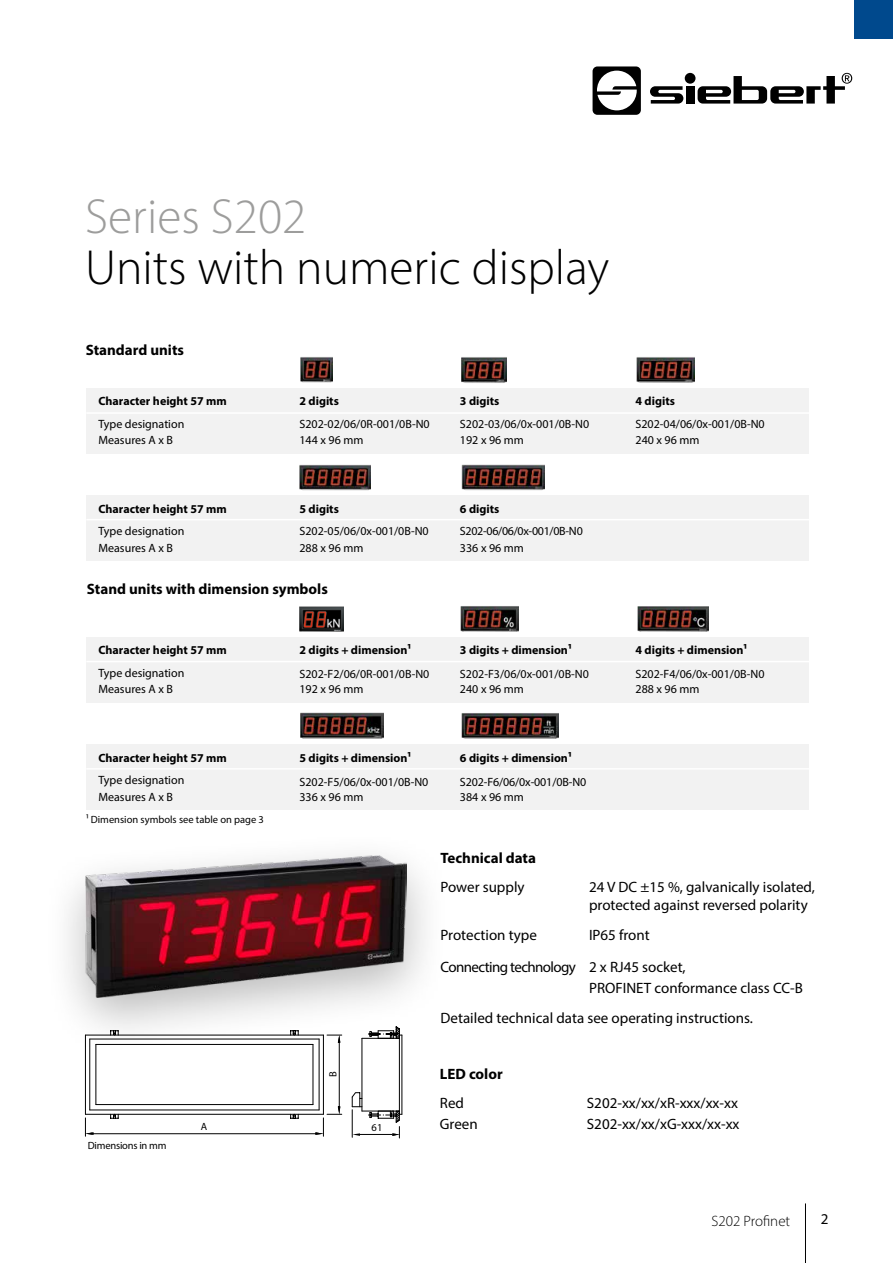
<style>
.page{position:relative;width:893px;height:1263px;background:#fff}
.page>*{position:absolute;margin:0;border:0;box-sizing:border-box;transform-origin:0 0}
.t1{font:300 49.5px "Myriad Pro";color:#000}
.t2{font:300 49.5px "Myriad Pro";color:#9d9d9c}
.t3{font:15px/18px "Myriad Pro";color:#000}
.t4{font:700 15px "Myriad Pro";color:#000}
.t5{font:15px/32.5px "Myriad Pro";letter-spacing:-.04em;color:#000}
.t6{font:300 15px "Myriad Pro";color:#000}
.t7{font:12px "Myriad Pro";color:#000}
.t8{font:700 12px "Myriad Pro";color:#000}
.t9{font:12px "Myriad Pro";letter-spacing:-.025em;color:#000}
.t10{font:10.5px "Myriad Pro";color:#000}
.t11{font:10.5px "Myriad Pro";letter-spacing:-.02em;color:#000}
</style>
<div class="page">
<hr style="left:805px;top:1203px;width:1px;height:60px;background:#000">
<svg style="left:593px;top:66px;width:48px;height:49px"></svg>
<svg style="left:650px;top:86px;width:33px;height:18px"></svg>
<div style="left:686px;top:86px;width:8px;height:18px;background:#000"></div>
<div style="left:685px;top:73px;width:10px;height:11px;background:#000;border-radius:50%"></div>
<svg style="left:698px;top:73px;width:154px;height:31px"></svg>
<div style="left:855px;top:0;width:38px;height:38px;background:#00498d"></div>
<div style="left:44px;top:831px;width:405px;height:223px;background:#000;opacity:.27"></div>
<img style="left:85px;top:855px;width:322px;height:142px">
<div style="left:86px;top:389px;width:723px;height:65px;background:#f2f2f2"></div>
<div style="left:86px;top:495px;width:723px;height:65px;background:#f2f2f2"></div>
<div style="left:86px;top:637px;width:723px;height:65px;background:#f2f2f2"></div>
<div style="left:86px;top:744px;width:723px;height:65px;background:#f2f2f2"></div>
<img style="left:461px;top:713px;width:97px;height:26px">
<img style="left:300px;top:712px;width:84px;height:27px">
<img style="left:637px;top:606px;width:71px;height:25px">
<img style="left:461px;top:606px;width:58px;height:25px">
<img style="left:299px;top:606px;width:45px;height:25px">
<img style="left:636px;top:357px;width:58px;height:26px">
<img style="left:462px;top:357px;width:44px;height:26px">
<img style="left:300px;top:357px;width:33px;height:26px">
<img style="left:462px;top:465px;width:83px;height:26px">
<img style="left:300px;top:465px;width:71px;height:26px">
<hr style="left:86px;top:412px;width:723px;height:2px;background:#fff">
<hr style="left:86px;top:519px;width:723px;height:1px;background:#fff">
<hr style="left:86px;top:661px;width:723px;height:1px;background:#fff">
<hr style="left:86px;top:768px;width:723px;height:1px;background:#fff">
<svg style="left:351px;top:1026px;width:52px;height:112px"></svg>
<svg style="left:85px;top:1030px;width:257px;height:106px"></svg>
<h1 class="t2" style="left:85px;top:186px;width:223px">Series S202</h1>
<h1 class="t1" style="left:85px;top:237px;width:526px">Units with numeric display</h1>
<p class="t4" style="left:86px;top:340px;width:100px">Standard units</p>
<p class="t8" style="left:98px;top:393px;width:130px">Character height 57 mm</p>
<p class="t8" style="left:299px;top:393px;width:41px">2 digits</p>
<p class="t8" style="left:460px;top:393px;width:41px">3 digits</p>
<p class="t8" style="left:635px;top:393px;width:41px">4 digits</p>
<p class="t7" style="left:98px;top:416px;width:87px">Type designation</p>
<p class="t7" style="left:299px;top:416px;width:132px">S202-02/06/0R-001/0B-N0</p>
<p class="t7" style="left:460px;top:416px;width:131px">S202-03/06/0x-001/0B-N0</p>
<p class="t7" style="left:635px;top:416px;width:131px">S202-04/06/0x-001/0B-N0</p>
<p class="t7" style="left:98px;top:433px;width:76px">Measures A x B</p>
<p class="t7" style="left:299px;top:433px;width:65px">144 x 96 mm</p>
<p class="t7" style="left:460px;top:433px;width:65px">192 x 96 mm</p>
<p class="t7" style="left:635px;top:433px;width:65px">240 x 96 mm</p>
<p class="t8" style="left:98px;top:501px;width:130px">Character height 57 mm</p>
<p class="t8" style="left:299px;top:501px;width:41px">5 digits</p>
<p class="t8" style="left:460px;top:501px;width:41px">6 digits</p>
<p class="t7" style="left:98px;top:524px;width:87px">Type designation</p>
<p class="t7" style="left:299px;top:524px;width:131px">S202-05/06/0x-001/0B-N0</p>
<p class="t9" style="left:460px;top:524px;width:124px">S202-06/06/0x-001/0B-N0</p>
<p class="t7" style="left:98px;top:540px;width:76px">Measures A x B</p>
<p class="t7" style="left:299px;top:540px;width:65px">288 x 96 mm</p>
<p class="t7" style="left:460px;top:540px;width:65px">336 x 96 mm</p>
<p class="t4" style="left:87px;top:579px;width:243px">Stand units with dimension symbols</p>
<p class="t8" style="left:98px;top:643px;width:130px">Character height 57 mm</p>
<p class="t8" style="left:299px;top:643px;width:113px">2 digits + dimension1</p>
<p class="t8" style="left:460px;top:643px;width:113px">3 digits + dimension1</p>
<p class="t8" style="left:635px;top:643px;width:113px">4 digits + dimension1</p>
<p class="t7" style="left:98px;top:665px;width:87px">Type designation</p>
<p class="t7" style="left:299px;top:667px;width:131px">S202-F2/06/0R-001/0B-N0</p>
<p class="t7" style="left:460px;top:667px;width:130px">S202-F3/06/0x-001/0B-N0</p>
<p class="t7" style="left:635px;top:667px;width:130px">S202-F4/06/0x-001/0B-N0</p>
<p class="t7" style="left:98px;top:682px;width:76px">Measures A x B</p>
<p class="t7" style="left:299px;top:682px;width:65px">192 x 96 mm</p>
<p class="t7" style="left:460px;top:682px;width:65px">240 x 96 mm</p>
<p class="t7" style="left:635px;top:682px;width:65px">288 x 96 mm</p>
<p class="t8" style="left:98px;top:750px;width:130px">Character height 57 mm</p>
<p class="t8" style="left:299px;top:750px;width:113px">5 digits + dimension1</p>
<p class="t8" style="left:460px;top:750px;width:113px">6 digits + dimension1</p>
<p class="t7" style="left:98px;top:773px;width:87px">Type designation</p>
<p class="t7" style="left:299px;top:774px;width:130px">S202-F5/06/0x-001/0B-N0</p>
<p class="t7" style="left:460px;top:774px;width:128px">S202-F6/06/0x-001/0B-N0</p>
<p class="t7" style="left:98px;top:789px;width:76px">Measures A x B</p>
<p class="t7" style="left:299px;top:789px;width:65px">336 x 96 mm</p>
<p class="t7" style="left:460px;top:789px;width:65px">384 x 96 mm</p>
<p class="t10" style="left:86px;top:813px;width:179px">1 Dimension symbols see table on page 3</p>
<p class="t11" style="left:88px;top:1139px;width:80px">Dimensions in mm</p>
<p class="t10" style="left:201px;top:1120px;width:8px">A</p>
<p class="t10" style="left:326px;top:1077px;width:7px;rotate:-90deg">B</p>
<p class="t10" style="left:372px;top:1121px;width:12px">61</p>
<p class="t4" style="left:441px;top:848px;width:97px">Technical data</p>
<p class="t3" style="left:441px;top:878px;width:86px">Power supply</p>
<p class="t3" style="left:589px;top:878px;width:227px">24 V DC ±15 %, galvanically isolated, protected against reversed polarity</p>
<p class="t3" style="left:441px;top:926px;width:98px">Protection type</p>
<p class="t5" style="left:441px;top:918px;width:247px;text-indent:148px">IP65 front<br>Connecting technology 2 x RJ45 socket,</p>
<p class="t3" style="left:441px;top:973px;width:364px;line-height:29.5px;text-indent:148px">PROFINET conformance class CC-B<br>Detailed technical data see operating instructions.</p>
<p class="t4" style="left:440px;top:1064px;width:64px">LED color</p>
<p class="t3" style="left:440px;top:1094px;width:26px">Red</p>
<p class="t3" style="left:587px;top:1094px;width:153px">S202-xx/xx/xR-xxx/xx-xx</p>
<p class="t3" style="left:440px;top:1115px;width:39px">Green</p>
<p class="t3" style="left:587px;top:1115px;width:154px">S202-xx/xx/xG-xxx/xx-xx</p>
<p class="t6" style="left:711px;top:1212px;width:80px">S202 Profinet</p>
<p class="t3" style="left:821px;top:1210px;width:9px">2</p>
</div>
